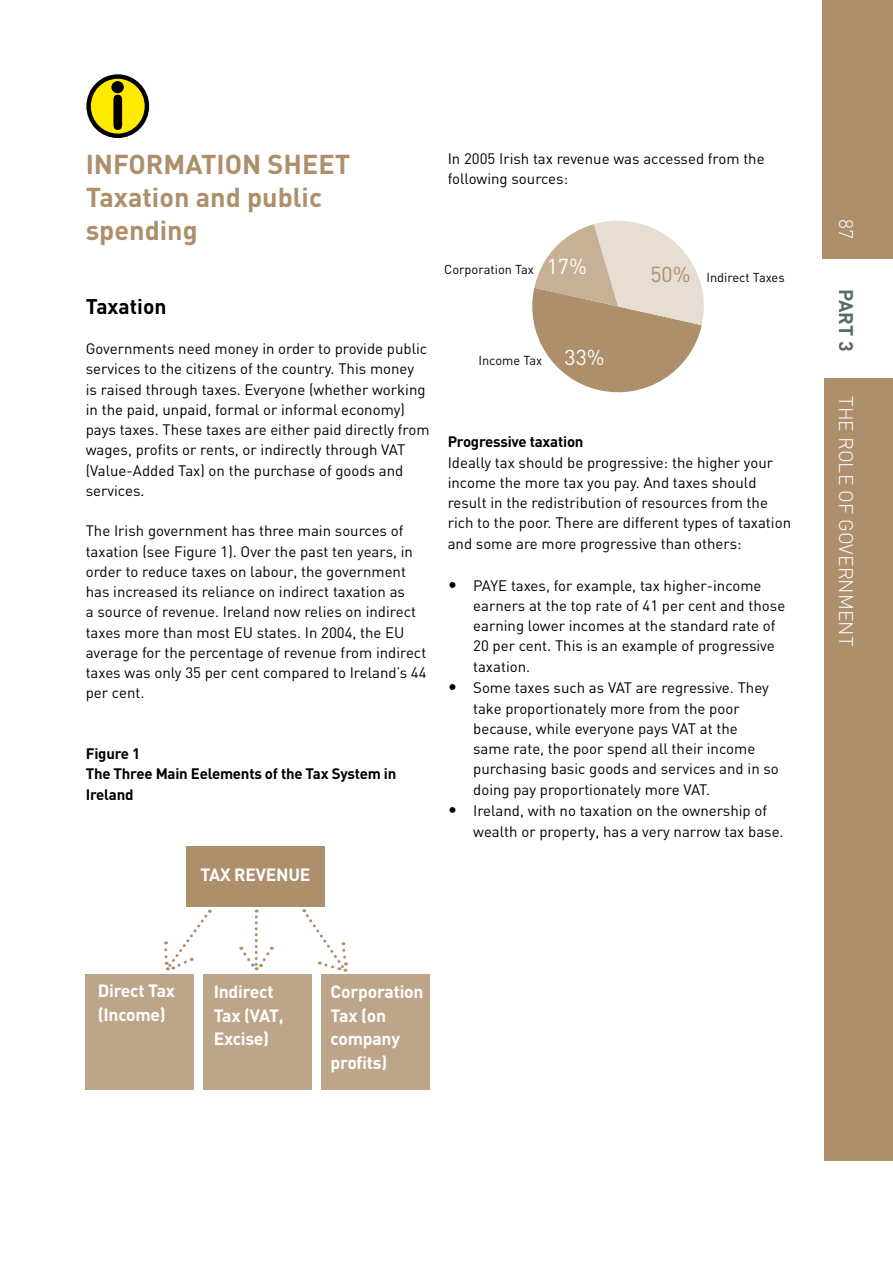
<style>
.page{position:relative;width:893px;height:1263px;background:#fff}
.page>*{position:absolute;margin:0;border:0;box-sizing:border-box;transform-origin:0 0}
.t1{font:65.25px "Arial Rounded MT Bold";color:#000}
.t2{font:700 27px/33px "DIN";color:#ad8f6b}
.t3{font:700 21px "DIN";color:#000}
.t4{font:300 19.5px "DIN";color:#fff}
.t5{font:700 19.5px "DIN";color:#576a64}
.t6{font:700 17.55px/23.7px "DIN";letter-spacing:-.015em;color:#fff}
.t7{font:15px/20.2px "DIN";color:#000}
.t8{font:700 15px/20.2px "DIN";letter-spacing:-.015em;color:#000}
.t9{font:12.75px "DIN";color:#000}
.s1{font-size:21.3px;color:#fff}
.s2{font-size:21.3px;color:#ad8f6b}
.s3{font-size:18px}
</style>
<div class="page">
<div style="left:822px;top:0;width:71px;height:259px;background:#ad8f6b"></div>
<div style="left:824px;top:378px;width:69px;height:783px;background:#ad8f6b"></div>
<div style="left:186px;top:846px;width:138px;height:61px;background:#ad8f6b"></div>
<div style="left:85px;top:974px;width:108px;height:116px;background:#bda589"></div>
<div style="left:203px;top:974px;width:108px;height:116px;background:#bda589"></div>
<div style="left:321px;top:974px;width:108px;height:116px;background:#bda589"></div>
<svg style="left:241px;top:909px;width:33px;height:61px"></svg>
<svg style="left:164px;top:910px;width:46px;height:61px"></svg>
<svg style="left:303px;top:909px;width:45px;height:63px"></svg>
<svg style="left:532px;top:221px;width:172px;height:172px"></svg>
<div style="left:89px;top:77px;width:58px;height:59px;background:#ffea00;border-radius:50%"></div>
<div style="left:86px;top:74px;width:63px;height:64px;border:4px solid #000;border-radius:50%"></div>
<div style="left:112px;top:82px;width:11px;height:11px;background:#000;border-radius:50%"></div>
<div style="left:112px;top:82px;width:11px;height:11px;border:1px solid #000;border-radius:50%"></div>
<h1 class="t1" style="left:109px;top:67px;width:19px">i</h1>
<h2 class="t2" style="left:86px;top:147px;width:266px">INFORMATION SHEET<br>Taxation and public spending</h2>
<h3 class="t3" style="left:86px;top:292px;width:82px">Taxation</h3>
<p class="t7" style="left:86px;top:338px;width:345px">Governments need money in order to provide public services to the citizens of the country. This money<br>is raised through taxes. Everyone (whether working in the paid, unpaid, formal or informal economy) pays taxes. These taxes are either paid directly from wages, profits or rents, or indirectly through VAT (Value-Added Tax) on the purchase of goods and services.</p>
<p class="t7" style="left:86px;top:520px;width:342px">The Irish government has three main sources of taxation (see Figure 1). Over the past ten years, in order to reduce taxes on labour, the government has increased its reliance on indirect taxation as<br>a source of revenue. Ireland now relies on indirect taxes more than most EU states. In 2004, the EU average for the percentage of revenue from indirect taxes was only 35 per cent compared to Ireland’s 44 per cent.</p>
<p class="t8" style="left:86px;top:743px;width:312px">Figure 1<br>The Three Main Eelements of the Tax System in<br>Ireland</p>
<p class="t6" style="left:200px;top:862px;width:112px">TAX REVENUE</p>
<p class="t7" style="left:448px;top:148px;width:318px">In 2005 Irish tax revenue was accessed from the following sources:</p>
<p class="t9" style="left:444px;top:262px;width:144px">Corporation Tax <span class="s1">17%</span></p>
<p class="t9" style="left:650px;top:269px;width:136px"><span class="s2">50%</span> Indirect Taxes</p>
<p class="t9" style="left:478px;top:352px;width:128px">Income Tax <span class="s1">33%</span></p>
<p class="t8" style="left:448px;top:431px;width:137px">Progressive taxation</p>
<p class="t7" style="left:448px;top:452px;width:345px">Ideally tax should be progressive: the higher your income the more tax you pay. And taxes should result in the redistribution of resources from the rich to the poor. There are different types of taxation and some are more progressive than others:</p>
<p class="t7" style="left:473px;top:575px;width:314px;text-indent:-26px"><span class="s3">•</span> PAYE taxes, for example, tax higher-income earners at the top rate of 41 per cent and those earning lower incomes at the standard rate of 20 per cent. This is an example of progressive taxation.</p>
<p class="t7" style="left:473px;top:677px;width:307px;text-indent:-26px"><span class="s3">•</span> Some taxes such as VAT are regressive. They take proportionately more from the poor because, while everyone pays VAT at the<br>same rate, the poor spend all their income purchasing basic goods and services and in so doing pay proportionately more VAT.</p>
<p class="t7" style="left:473px;top:800px;width:312px;text-indent:-26px"><span class="s3">•</span> Ireland, with no taxation on the ownership of wealth or property, has a very narrow tax base.</p>
<p class="t6" style="left:98px;top:978px;width:79px">Direct Tax (Income)</p>
<p class="t6" style="left:214px;top:979px;width:72px">Indirect<br>Tax (VAT,<br>Excise)</p>
<p class="t6" style="left:331px;top:979px;width:94px">Corporation<br>Tax (on company profits)</p>
<h3 class="t4" style="left:858px;top:219px;width:19px;rotate:90deg">87</h3>
<h3 class="t5" style="left:859px;top:289px;width:64px;rotate:90deg">PART 3</h3>
<h3 class="t4" style="left:858px;top:396px;width:252px;rotate:90deg">the role of government</h3>
</div>
